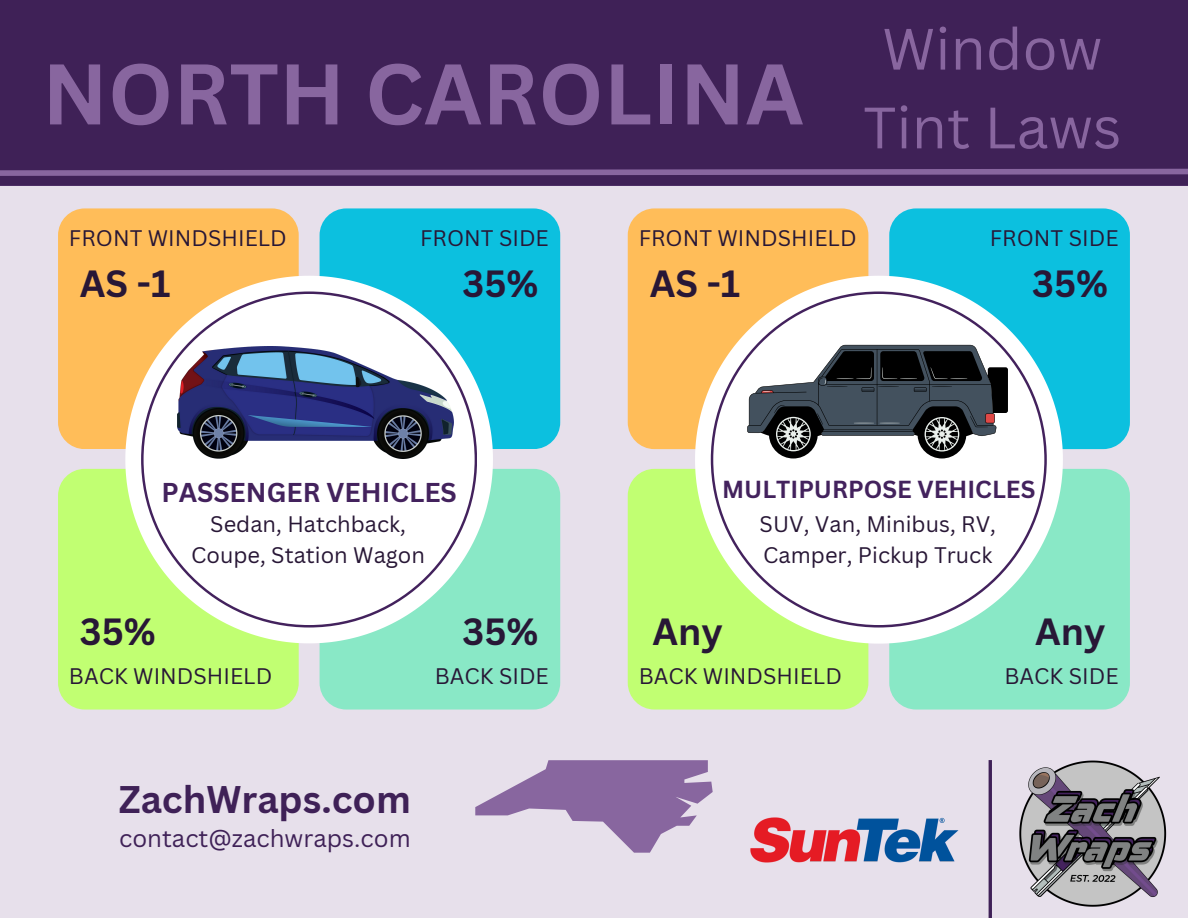
<style>
.page{position:relative;width:1188px;height:918px;background:#fff}
.page>*{position:absolute;margin:0;border:0;box-sizing:border-box;transform-origin:0 0}
.t1{font:700 84px "Canva Sans";color:#88669f}
.t2{font:57px "Canva Sans";color:#88669f}
.t3{font:700 37.5px "Canva Sans";color:#3f2157}
.t4{font:700 36.9px "Canva Sans";color:#281736}
.t5{font:700 26.55px "Canva Sans";color:#43225d}
.t6{font:24px "Canva Sans";color:#3f2157}
.t7{font:700 24px "Canva Sans";color:#43225d}
.t8{font:21.9px/30.3px "Canva Sans";color:#281736;text-align:center}
</style>
<div class="page">
<div style="left:0;top:0;width:1188px;height:185px;background:#3f2157"></div>
<div style="left:0;top:185px;width:1188px;height:733px;background:#e7e0eb"></div>
<svg style="left:475px;top:760px;width:238px;height:92px"></svg>
<div style="left:58px;top:208px;width:241px;height:241px;background:#ffbd59;border-radius:27px"></div>
<div style="left:320px;top:208px;width:240px;height:241px;background:#0cc0df;border-radius:27px"></div>
<div style="left:58px;top:469px;width:241px;height:240px;background:#c1ff72;border-radius:27px"></div>
<div style="left:320px;top:469px;width:240px;height:240px;background:#89e8c6;border-radius:27px"></div>
<svg style="left:125px;top:276px;width:368px;height:367px"></svg>
<svg style="left:141px;top:291px;width:336px;height:336px;fill:#fff"></svg>
<img style="left:178px;top:346px;width:275px;height:113px">
<div style="left:628px;top:208px;width:240px;height:241px;background:#ffbd59;border-radius:27px"></div>
<div style="left:889px;top:208px;width:241px;height:241px;background:#0cc0df;border-radius:27px"></div>
<div style="left:628px;top:469px;width:240px;height:241px;background:#c1ff72;border-radius:27px"></div>
<div style="left:889px;top:469px;width:241px;height:241px;background:#89e8c6;border-radius:27px"></div>
<svg style="left:695px;top:276px;width:368px;height:368px"></svg>
<svg style="left:711px;top:291px;width:336px;height:337px;fill:#fff"></svg>
<svg style="left:748px;top:345px;width:260px;height:113px;background:#6a6f73"></svg>
<img style="left:1019px;top:760px;width:148px;height:147px">
<img style="left:750px;top:817px;width:209px;height:46px">
<hr style="left:989px;top:760px;width:3px;height:158px;background:#3f2157">
<svg style="left:0;top:168px;width:1188px;height:8px"></svg>
<h5 class="t1" style="left:42px;top:35px;width:763px">NORTH CAROLINA</h5>
<p class="t2" style="left:882px;top:9px;width:222px">Window</p>
<p class="t2" style="left:863px;top:87px;width:260px">Tint Laws</p>
<h1 class="t8" style="left:69px;top:222px;width:219px">FRONT WINDSHIELD</h1>
<p class="t8" style="left:420px;top:222px;width:130px">FRONT SIDE</p>
<h6 class="t8" style="left:639px;top:222px;width:219px">FRONT WINDSHIELD</h6>
<p class="t8" style="left:990px;top:222px;width:130px">FRONT SIDE</p>
<h6 class="t4" style="left:80px;top:257px;width:92px">AS -1</h6>
<h3 class="t4" style="left:463px;top:257px;width:77px">35%</h3>
<p class="t4" style="left:650px;top:257px;width:92px">AS -1</p>
<h4 class="t4" style="left:1032px;top:257px;width:77px">35%</h4>
<h3 class="t5" style="left:161px;top:473px;width:297px">PASSENGER VEHICLES</h3>
<p class="t8" style="left:191px;top:509px;width:235px">Sedan, Hatchback,<br>Coupe, Station Wagon</p>
<p class="t7" style="left:722px;top:473px;width:315px">MULTIPURPOSE VEHICLES</p>
<p class="t8" style="left:760px;top:509px;width:238px;text-align:left">SUV, Van, Minibus, RV,<br>Camper, Pickup Truck</p>
<h3 class="t4" style="left:80px;top:606px;width:77px">35%</h3>
<h3 class="t4" style="left:463px;top:606px;width:77px">35%</h3>
<p class="t4" style="left:652px;top:606px;width:72px">Any</p>
<p class="t4" style="left:1035px;top:606px;width:72px">Any</p>
<p class="t8" style="left:69px;top:660px;width:205px">BACK WINDSHIELD</p>
<p class="t8" style="left:435px;top:660px;width:116px">BACK SIDE</p>
<p class="t8" style="left:639px;top:660px;width:205px">BACK WINDSHIELD</p>
<p class="t8" style="left:1004px;top:660px;width:116px">BACK SIDE</p>
<p class="t3" style="left:119px;top:773px;width:294px">ZachWraps.com</p>
<p class="t6" style="left:119px;top:822px;width:293px">contact@zachwraps.com</p>
</div>
